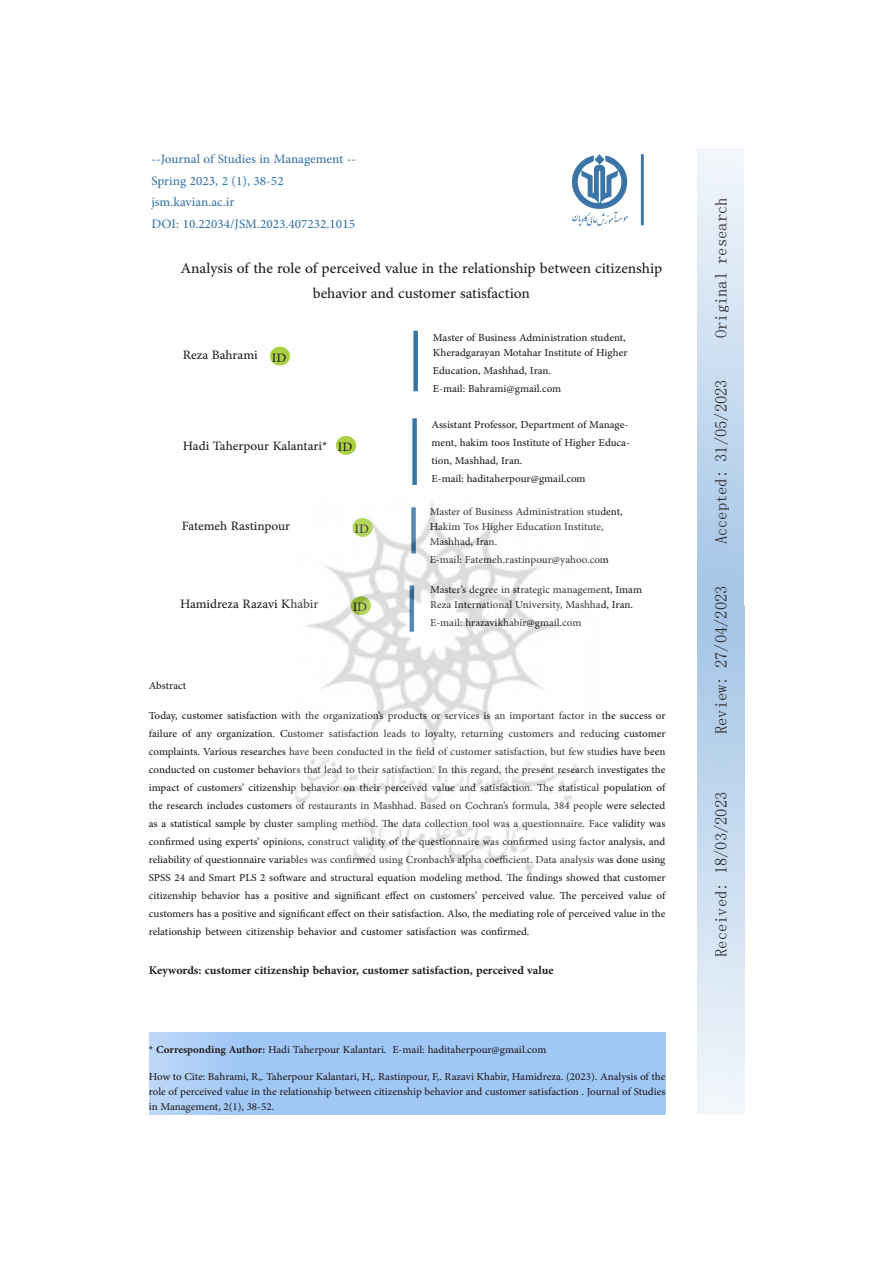
<style>
.page{position:relative;width:893px;height:1263px;background:#fff}
.page>*{position:absolute;margin:0;border:0;box-sizing:border-box;transform-origin:0 0}
.t1{font:21px/25.2px "Adobe Arabic";color:#231f20;text-align:center}
.t2{font:18px "Adobe Arabic";color:#3b75a7}
.t3{font:18px "Adobe Arabic";color:#231f20}
.t4{font:700 16.5px "Adobe Arabic";color:#231f20}
.t5{font:16.5px "N Sim Sun";color:#231f20}
.t6{font:15px/18px "Adobe Arabic";color:#231f20;text-align:justify}
.s1{font-weight:700}
</style>
<div class="page">
<svg style="left:572px;top:154px;width:56px;height:72px"></svg>
<hr style="left:641px;top:154px;width:3px;height:71px;background:#3b75a7">
<div style="left:413px;top:331px;width:5px;height:60px;background:#3b75a7"></div>
<div style="left:412px;top:418px;width:5px;height:67px;background:#3b75a7"></div>
<div style="left:270px;top:347px;width:20px;height:19px;background:#aad144;border-radius:50%"></div>
<div style="left:336px;top:436px;width:20px;height:19px;background:#aad144;border-radius:50%"></div>
<div style="left:149px;top:1032px;width:516px;height:82px;background:#a1c7f6"></div>
<div style="left:698px;top:149px;width:45px;height:456px;background:linear-gradient(to bottom,#f2f6fb,#a3c4e6)"></div>
<div style="left:698px;top:605px;width:46px;height:509px;background:linear-gradient(to bottom,#a3c3e6,#f2f6fb)"></div>
<img style="left:295px;top:502px;width:285px;height:373px">
<p class="t2" style="left:151px;top:146px;width:201px">--Journal of Studies in Management --</p>
<p class="t2" style="left:151px;top:189px;width:84px">jsm.kavian a c. i r.</p>
<p class="t2" style="left:151px;top:211px;width:205px">DOI: 10.22034/JSM.2023.407232.1015</p>
<p class="t2" style="left:151px;top:168px;width:134px">Spring 2023, , (1)2 38-52</p>
<p class="t1" style="left:181px;top:253px;width:483px">Analysis of the role of perceived value in the relationship between citizenship behavior and customer satisfaction</p>
<p class="t3" style="left:183px;top:342px;width:76px">Reza Bahrami</p>
<p class="t3" style="left:272px;top:345px;width:16px">ID</p>
<p class="t3" style="left:183px;top:433px;width:146px">Hadi Taherpour Kalantari*</p>
<p class="t3" style="left:338px;top:434px;width:16px">ID</p>
<p class="t3" style="left:182px;top:513px;width:110px">Fatemeh Rastinpour</p>
<p class="t3" style="left:180px;top:591px;width:140px">Hamidreza Razavi Khabir</p>
<p class="t3" style="left:354px;top:516px;width:16px">ID</p>
<p class="t3" style="left:353px;top:594px;width:16px">ID</p>
<p class="t6" style="left:433px;top:328px;width:196px;line-height:15px">Master of Business Administration student,<br>Kheradgarayan Motahar Institute of Higher</p>
<p class="t6" style="left:433px;top:359px;width:120px">Education, Mashhad, Iran.</p>
<p class="t6" style="left:433px;top:377px;width:130px">-E mail: Bahrami@gmail.com</p>
<p class="t6" style="left:431px;top:414px;width:196px">Assistant Professor, Department of Manage ment, hakim toos Institute of Higher Educa tion, Mashhad, Iran.</p>
<p class="t6" style="left:431px;top:468px;width:156px">-E mail: haditaherpour@gmail.com</p>
<p class="t6" style="left:430px;top:502px;width:194px;line-height:15px;text-align:left">Master of Business Administration student,<br>Hakim Tos Higher Education Institute,<br>Mashhad, Iran.</p>
<p class="t6" style="left:430px;top:549px;width:181px">-E mail: Fatemeh.rastinpour@yahoo.com</p>
<p class="t6" style="left:430px;top:580px;width:213px;line-height:15px">Masters’ degree in strategic management, Imam<br>Reza International University, Mashhad, Iran.</p>
<p class="t6" style="left:430px;top:612px;width:153px">-E mail: hrazavikhabir@gmail.com</p>
<p class="t6" style="left:149px;top:675px;width:39px">Abstract</p>
<p class="t6" style="left:149px;top:705px;width:518px">Today, customer satisfaction with the organizations’ products or services anis important factor in the success or failure of any organization. Customer satisfaction leads to loyalty, returning customers and reducing customer complaints. Various researches have been conducted in the field of customer satisfaction, but few studies have been conducted on customer behaviors that lead to their satisfaction In. this regard, the present research investigates the impact of customers’ citizenship behavior on their perceived value and satisfaction. The statistical population of the research includes customers of restaurants in Mashhad. Based on Cochrans’ formula, 384 people were selected<br>aas statistical sample by cluster sampling method. The data collection tool was a questionnaire. Face validity was confirmed using experts’ opinions, construct validity of the questionnaire was confirmed using factor analysis, and reliability of questionnaire variables was confirmed using Cronbachs’ alpha coefficient. Data analysis was done using SPSS 24 and Smart PLS 2 software and structural equation modeling method. The findings showed that customer citizenship behavior has a positive and significant effect on customers’ perceived value. The perceived value of customers has a positive and significant effect on their satisfaction. Also, the mediating role of perceived value in the relationship between citizenship behavior and customer satisfaction was confirmed.</p>
<p class="t4" style="left:149px;top:959px;width:406px">Keywords: customer citizenship behavior, customer satisfaction, perceived value</p>
<p class="t6" style="left:149px;top:1039px;width:399px"><span class="s1">* Corresponding Author:</span> Hadi Taherpour Kalantari -E. mail: haditaherpour@gmail.com</p>
<p class="t6" style="left:149px;top:1067px;width:518px;line-height:15px">How to Cite: Bahrami R, ,. Taherpour Kalantari H, ,. Rastinpour , .F, Razavi Khabir, Hamidreza (. 2023 .) Analysis of the role of perceived value in the relationship between citizenship behavior and customer satisfaction . Journal of Studies in Management , (1)2, 38-52.</p>
<p class="t5" style="left:713px;top:264px;width:67px;rotate:-90deg">research</p>
<p class="t5" style="left:713px;top:338px;width:67px;rotate:-90deg">Original</p>
<p class="t5" style="left:713px;top:462px;width:84px;rotate:-90deg">31/05/2023</p>
<p class="t5" style="left:713px;top:544px;width:76px;rotate:-90deg">Accepted:</p>
<p class="t5" style="left:713px;top:668px;width:84px;rotate:-90deg">27/04/2023</p>
<p class="t5" style="left:713px;top:734px;width:59px;rotate:-90deg">Review:</p>
<p class="t5" style="left:713px;top:874px;width:84px;rotate:-90deg">18/03/2023</p>
<p class="t5" style="left:713px;top:957px;width:76px;rotate:-90deg">Received:</p>
</div>
